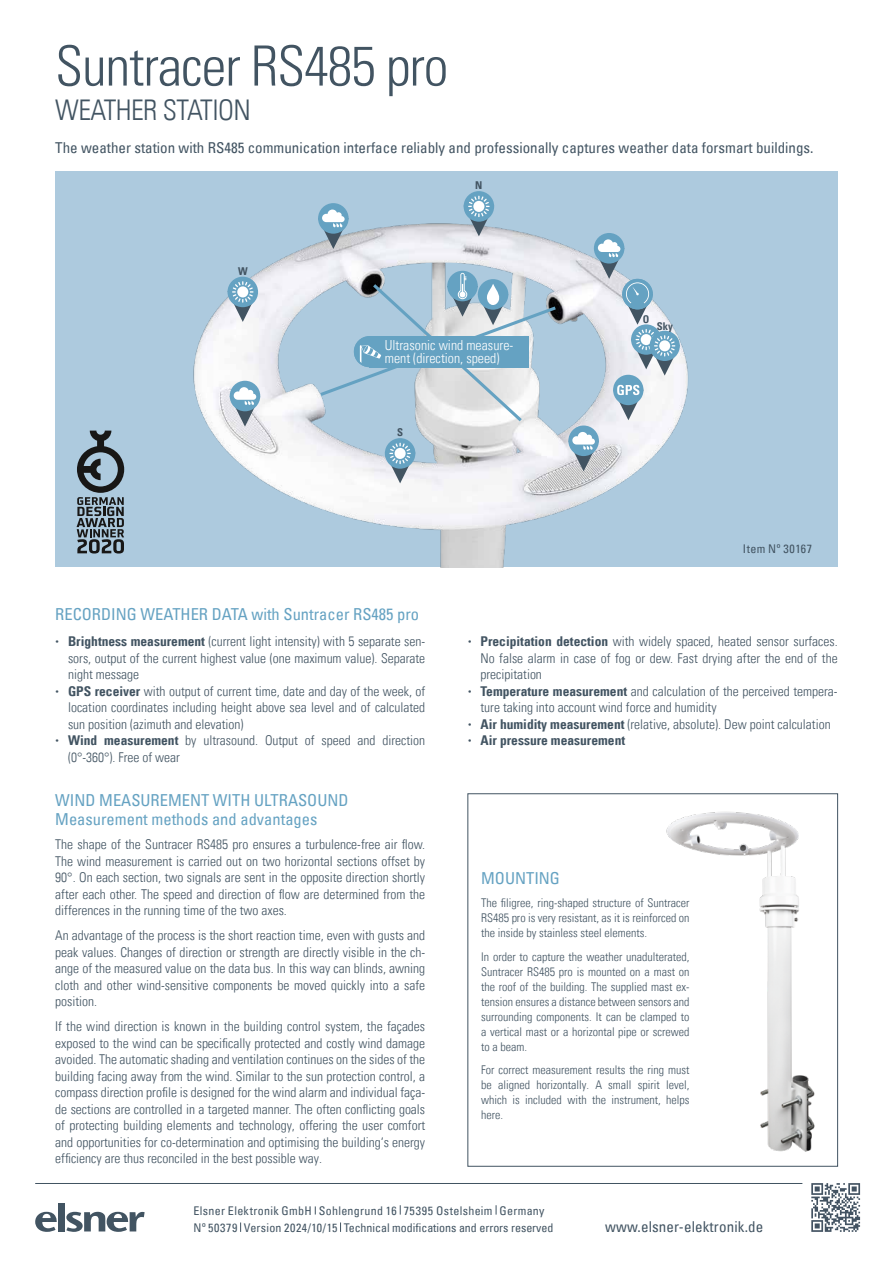
<style>
.page{position:relative;width:893px;height:1263px;background:#fff}
.page>*{position:absolute;margin:0;border:0;box-sizing:border-box;transform-origin:0 0}
.t1{font:55.5px "Univers Com 47 Light Cond";letter-spacing:-.02em;color:#425462}
.t2{font:28.5px "Univers Com 47 Light Cond";letter-spacing:-.02em;color:#425462}
.t3{font:condensed 16.5px/19.8px "Univers Com 57";color:#65a2c2}
.t4{font:condensed 15px "Univers Com 57";color:#425462}
.t5{font:13.8px/12.3px "Univers Com 47 Light Cond";color:#fff}
.t6{font:13.5px/16.5px "Univers Com 47 Light Cond";color:#425462;text-align:justify}
.t7{font:13.5px "Univers Com 67 Bold Cond";color:#425462}
.t8{font:12px/15px "Univers Com 47 Light Cond";color:#425462;text-align:justify}
.t9{font:condensed 12px/17.2px "Univers Com 57";letter-spacing:.02em;color:#425462}
.t10{font:condensed 12px "Univers Com 57";letter-spacing:.045em;color:#425462}
.t11{font:10.8px "Univers Com 67 Bold Cond";color:#425462}
.t12{font:10.65px "Univers Com 67 Bold Cond";color:#425462}
.s1{font-family:"Univers Com 67 Bold Cond"}
</style>
<div class="page">
<div style="left:55px;top:171px;width:783px;height:396px;background:#adcade"></div>
<img style="left:193px;top:191px;width:495px;height:376px">
<div style="left:230px;top:381px;width:30px;height:30px;background:#65a2c2;border-radius:50%"></div>
<svg style="left:230px;top:387px;width:30px;height:40px"></svg>
<div style="left:318px;top:203px;width:31px;height:31px;background:#65a2c2;border-radius:50%"></div>
<svg style="left:318px;top:210px;width:31px;height:39px"></svg>
<div style="left:568px;top:425px;width:31px;height:31px;background:#65a2c2;border-radius:50%"></div>
<svg style="left:568px;top:432px;width:31px;height:39px"></svg>
<div style="left:594px;top:233px;width:30px;height:31px;background:#65a2c2;border-radius:50%"></div>
<div style="left:227px;top:277px;width:31px;height:30px;background:#65a2c2;border-radius:50%"></div>
<svg style="left:227px;top:281px;width:31px;height:41px"></svg>
<div style="left:464px;top:191px;width:30px;height:31px;background:#65a2c2;border-radius:50%"></div>
<svg style="left:464px;top:196px;width:30px;height:40px"></svg>
<div style="left:385px;top:438px;width:30px;height:31px;background:#65a2c2;border-radius:50%"></div>
<svg style="left:385px;top:443px;width:30px;height:40px"></svg>
<div style="left:613px;top:375px;width:30px;height:30px;background:#65a2c2;border-radius:50%"></div>
<svg style="left:613px;top:385px;width:31px;height:35px"></svg>
<div style="left:447px;top:271px;width:31px;height:30px;background:#65a2c2;border-radius:50%"></div>
<svg style="left:317px;top:273px;width:242px;height:152px"></svg>
<svg style="left:77px;top:431px;width:47px;height:122px"></svg>
<div style="left:468px;top:793px;width:370px;height:373px;border:1px solid #425462"></div>
<img style="left:666px;top:811px;width:149px;height:341px">
<svg style="left:594px;top:239px;width:86px;height:137px"></svg>
<hr style="left:35px;top:1183px;width:767px;height:1px;background:#425462">
<svg style="left:811px;top:1183px;width:49px;height:49px"></svg>
<svg style="left:35px;top:1212px;width:22px;height:20px"></svg>
<div style="left:58px;top:1203px;width:7px;height:28px;background:#425462"></div>
<svg style="left:66px;top:1212px;width:79px;height:20px"></svg>
<h1 class="t1" style="left:55px;top:33px;width:394px">Suntracer RS485 pro</h1>
<h2 class="t2" style="left:55px;top:93px;width:197px">WEATHER STATION</h2>
<p class="t4" style="left:55px;top:138px;width:760px">The weather station with RS485 communication interface reliably and professionally captures weather data forsmart buildings.</p>
<p class="t11" style="left:238px;top:264px;width:11px">W</p>
<p class="t11" style="left:475px;top:179px;width:9px">N</p>
<p class="t5" style="left:385px;top:339px;width:130px">Ultrasonic wind measure&shy;ment (direction, speed)</p>
<p class="t11" style="left:397px;top:425px;width:7px">S</p>
<p class="t12" style="left:643px;top:312px;width:8px">O</p>
<p class="t12" style="left:657px;top:319px;width:18px">Sky</p>
<p class="t10" style="left:743px;top:541px;width:71px">Item Nº 30167</p>
<p class="t3" style="left:55px;top:604px;width:365px">RECORDING WEATHER DATA with Suntracer RS485 pro</p>
<p class="t6" style="left:68px;top:633px;width:359px;text-indent:-13px"><sup>•</sup> <span class="s1">Brightness measurement</span> (current light intensity) with 5 separate sen&shy;sors, output of the current highest value (one maximum value). Separate night message</p>
<p class="t6" style="left:68px;top:683px;width:359px;text-indent:-13px"><sup>•</sup> <span class="s1">GPS receiver</span> with output of current time, date and day of the week, of location coordinates including height above sea level and of calculated sun position (azimuth and elevation)</p>
<p class="t6" style="left:68px;top:732px;width:359px;text-indent:-13px"><sup>•</sup> <span class="s1">Wind measurement</span> by ultrasound. Output of speed and direction (0°-360°). Free of wear</p>
<p class="t3" style="left:55px;top:789px;width:295px">WIND MEASUREMENT WITH ULTRASOUND<br>Measurement methods and advantages</p>
<p class="t6" style="left:55px;top:836px;width:371px">The shape of the Suntracer RS485 pro ensures a turbulence-free air flow.<br>The wind measurement is carried out on two horizontal sections offset by 90°. On each section, two signals are sent in the opposite direction shortly after each other. The speed and direction of flow are determined from the differences in the running time of the two axes.</p>
<p class="t6" style="left:55px;top:927px;width:371px">An advantage of the process is the short reaction time, even with gusts and peak values. Changes of direction or strength are directly visible in the ch&shy;ange of the measured value on the data bus. In this way can blinds, awning cloth and other wind-sensitive components be moved quickly into a safe position.</p>
<p class="t6" style="left:55px;top:1018px;width:371px">If the wind direction is known in the building control system, the façades exposed to the wind can be specifically protected and costly wind damage avoided. The automatic shading and ventilation continues on the sides of the building facing away from the wind. Similar to the sun protection control, a compass direction profile is designed for the wind alarm and individual faça&shy;de sections are controlled in a targeted manner. The often conflicting goals of protecting building elements and technology, offering the user comfort and opportunities for co-determination and optimising the building‘s energy efficiency are thus reconciled in the best possible way.</p>
<p class="t6" style="left:480px;top:633px;width:359px;text-indent:-13px"><sup>•</sup> <span class="s1">Precipitation detection</span> with widely spaced, heated sensor surfaces.<br>No false alarm in case of fog or dew. Fast drying after the end of the precipitation</p>
<p class="t6" style="left:480px;top:683px;width:359px;text-indent:-13px"><sup>•</sup> <span class="s1">Temperature measurement</span> and calculation of the perceived tempera&shy;ture taking into account wind force and humidity</p>
<p class="t6" style="left:468px;top:716px;width:364px"><sup>•</sup> <span class="s1">Air humidity measurement</span> (relative, absolute). Dew point calculation</p>
<p class="t7" style="left:468px;top:732px;width:159px"><sup>•</sup> Air pressure measurement</p>
<p class="t3" style="left:481px;top:868px;width:80px">MOUNTING</p>
<p class="t8" style="left:481px;top:895px;width:210px">The filigree, ring-shaped structure of Suntracer RS485 pro is very resistant, as it is reinforced on the inside by stainless steel elements.</p>
<p class="t8" style="left:481px;top:949px;width:210px">In order to capture the weather unadulterated, Suntracer RS485 pro is mounted on a mast on the roof of the building. The supplied mast ex&shy;tension ensures a distance between sensors and surrounding components. It can be clamped to a vertical mast or a horizontal pipe or screwed to a beam.</p>
<p class="t8" style="left:481px;top:1062px;width:210px">For correct measurement results the ring must be aligned horizontally. A small spirit level, which is included with the instrument, helps here.</p>
<p class="t9" style="left:193px;top:1201px;width:361px">Elsner Elektronik GmbH Sohlengrund 16 75395 Ostelsheim Germany<br>Nº 50379 Version 2024/10/15 Technical modifications and errors reserved</p>
<p class="t4" style="left:605px;top:1217px;width:160px">www.elsner-elektronik.de</p>
</div>
